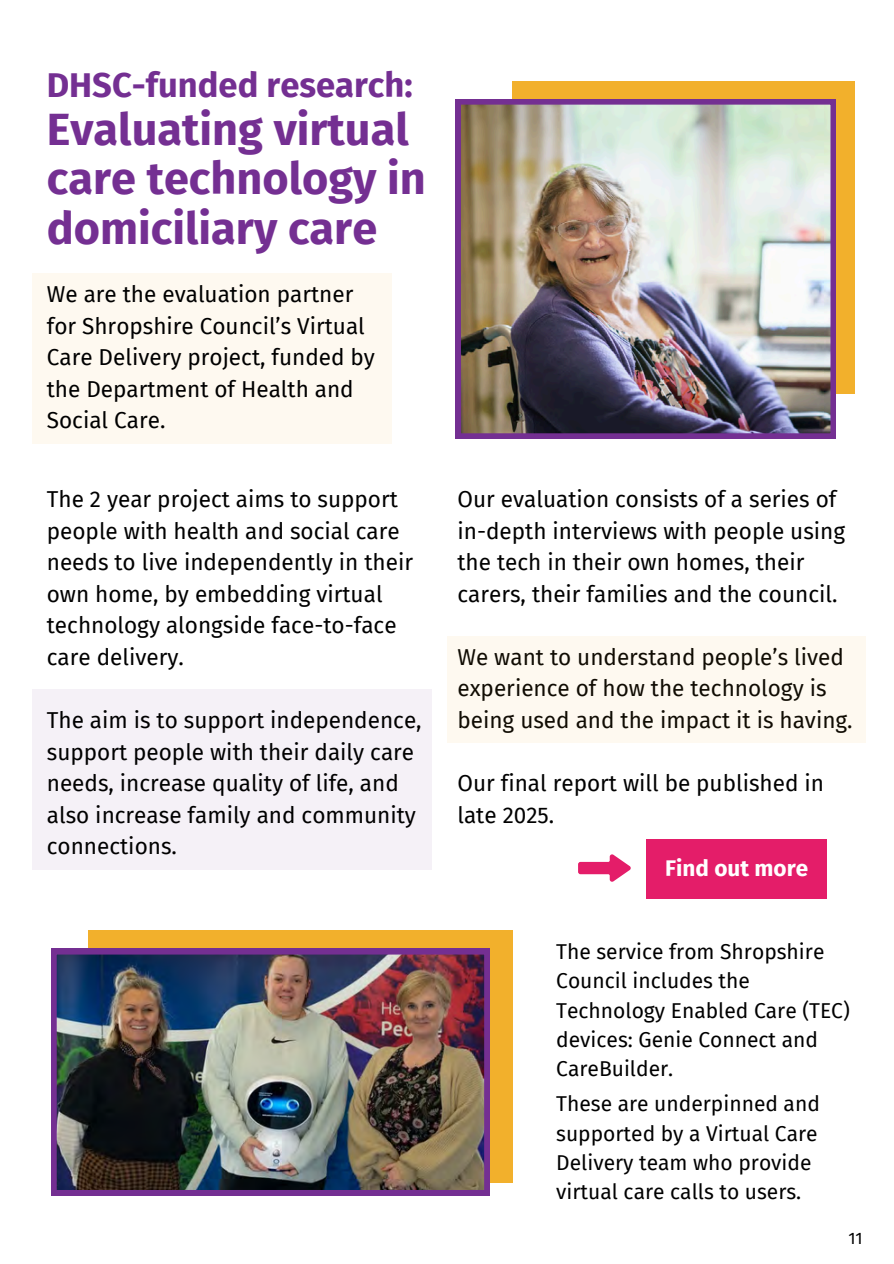
<style>
.page{position:relative;width:894px;height:1264px;background:#fff}
.page>*{position:absolute;margin:0;border:0;box-sizing:border-box;transform-origin:0 0}
.t1{font:700 45px/49.5px "Fira Sans";color:#742f92}
.t2{font:700 34.5px "Fira Sans";color:#742f92}
.t3{font:22.5px/31.5px "Fira Sans";color:#000}
.t4{font:700 22.5px "Fira Sans";color:#fff}
.t5{font:21px/29.2px "Fira Sans";color:#000}
.t6{font:16.5px "Fira Sans";color:#000}
</style>
<div class="page">
<div style="left:512px;top:82px;width:342px;height:312px;background:#f2b02c"></div>
<div style="left:88px;top:930px;width:424px;height:252px;background:#f2b02c"></div>
<img style="left:51px;top:948px;width:438px;height:247px">
<div style="left:32px;top:273px;width:359px;height:171px;background:#fef9f0"></div>
<img style="left:455px;top:99px;width:380px;height:340px">
<div style="left:32px;top:689px;width:400px;height:180px;background:#f5f1f7"></div>
<div style="left:446px;top:635px;width:418px;height:107px;background:#fef9f0"></div>
<div style="left:645px;top:839px;width:181px;height:60px;background:#e41d69"></div>
<svg style="left:578px;top:854px;width:52px;height:28px"></svg>
<p class="t2" style="left:47px;top:65px;width:367px">DHSC-funded research:</p>
<p class="t1" style="left:47px;top:105px;width:380px">Evaluating virtual care technology in domiciliary care</p>
<p class="t3" style="left:47px;top:279px;width:329px">We are the evaluation partner for Shropshire Council’s Virtual<br>Care Delivery project, funded by the Department of Health and<br>Social Care.</p>
<p class="t3" style="left:47px;top:484px;width:367px">The 2 year project aims to support people with health and social care needs to live independently in their own home, by embedding virtual technology alongside face-to-face care delivery.</p>
<h3 class="t3" style="left:47px;top:704px;width:376px">The aim is to support independence, support people with their daily care needs, increase quality of life, and also increase family and community connections.</h3>
<h3 class="t3" style="left:457px;top:484px;width:389px">Our evaluation consists of a series of in-depth interviews with people using the tech in their own homes, their carers, their families and the council.</h3>
<h3 class="t3" style="left:457px;top:641px;width:396px">We want to understand people’s lived experience of how the technology is being used and the impact it is having.</h3>
<h3 class="t3" style="left:457px;top:767px;width:368px">Our final report will be published in late 2025.</h3>
<h2 class="t4" style="left:665px;top:855px;width:144px">Find out more</h2>
<h3 class="t5" style="left:556px;top:937px;width:295px">The service from Shropshire<br>Council includes the<br>Technology Enabled Care (TEC) devices: Genie Connect and<br>CareBuilder.</h3>
<p class="t5" style="left:556px;top:1089px;width:265px">These are underpinned and supported by a Virtual Care<br>Delivery team who provide virtual care calls to users.</p>
<p class="t6" style="left:848px;top:1228px;width:16px">11</p>
</div>
